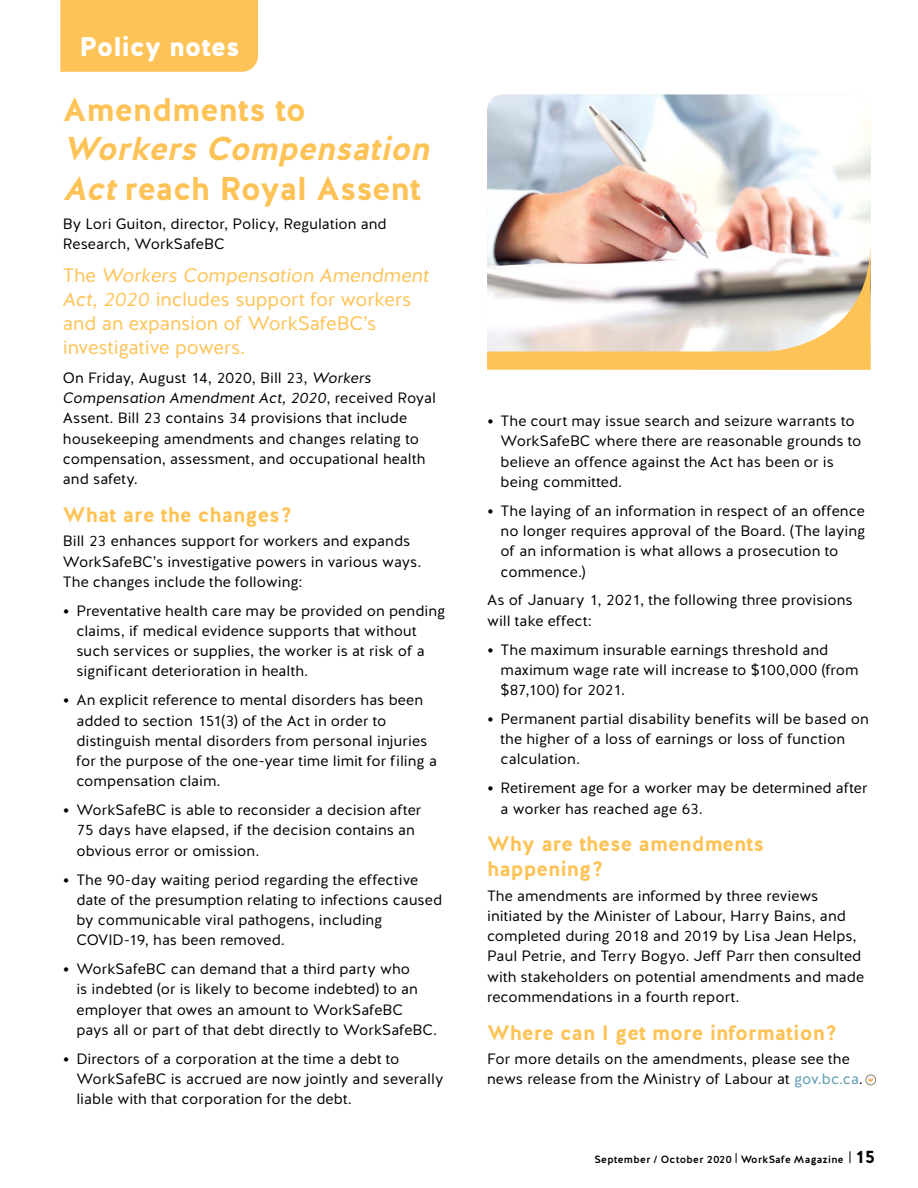
<style>
.page{position:relative;width:918px;height:1188px;background:#fff}
.page>*{position:absolute;margin:0;border:0;box-sizing:border-box;transform-origin:0 0}
.t1{font:italic 33px/39.6px "Work Safe BC Halis R Bold";color:#fec357}
.t2{font:33px "Work Safe BC Halis R Bold";color:#fec357}
.t3{font:27px "Work Safe BC Halis R Black";letter-spacing:-.01em;color:#fff}
.t4{font:21px/24.8px "Work Safe BC Halis R Bold";color:#fec357}
.t5{font:19.5px/24px "Work Safe BC Halis R Book";letter-spacing:-.005em;color:#fec357}
.t6{font:italic 19.5px "Work Safe BC Halis GR Book";color:#fec357}
.t7{font:15px/20.2px "Work Safe BC Halis R Book";letter-spacing:.005em;color:#000}
.t8{font:italic 15px "Work Safe BC Halis GR Book";letter-spacing:.005em;color:#000}
.t9{font:10.5px "Work Safe BC Halis R Medium";letter-spacing:.03em;color:#000}
.t10{font:5.25px "Work Safe BC Halis R Black";color:#f7901e}
.s1{font-style:normal}
.s2{font-family:"Work Safe BC Halis R Book";font-style:normal}
.s3{font-family:"Work Safe BC Halis GR Book";font-style:italic}
.s4{font-family:"Work Safe BC Halis R Black";font-size:15.75px}
.s5{color:#599aae}
.s6{font-family:"Work Safe BC Halis R Bold";font-size:18px}
</style>
<div class="page">
<div style="left:60px;top:0;width:198px;height:72px;background:#fec357"></div>
<img style="left:487px;top:94px;width:384px;height:148px">
<img style="left:487px;top:242px;width:384px;height:128px">
<div style="left:865px;top:1075px;width:11px;height:10px;border:1px solid #887e6e;border-radius:50%"></div>
<svg style="left:849px;top:1151px;width:1px;height:12px"></svg>
<h2 class="t3" style="left:79px;top:29px;width:162px">Policy notes</h2>
<h1 class="t2" style="left:63px;top:88px;width:245px">Amendments to</h1>
<h1 class="t1" style="left:63px;top:130px;width:377px">WorkersCompensation<br>Act<span class="s1">reach Royal Assent</span></h1>
<p class="t7" style="left:63px;top:214px;width:325px">By Lori Guiton, director, Policy, Regulation and<br>Research, WorkSafeBC</p>
<h3 class="t6" style="left:63px;top:263px;width:368px"><span class="s2">The</span> Workers Compensation Amendment</h3>
<h3 class="t5" style="left:63px;top:288px;width:350px"><span class="s3">Act, 2020</span> includes support for workers and an expansion of WorkSafeBC’s investigative powers.</h3>
<p class="t7" style="left:63px;top:368px;width:310px">On Friday, August 14, 2020, Bill 23, <span class="s3">Workers</span></p>
<p class="t8" style="left:63px;top:388px;width:375px">Compensation Amendment Act, 2020<span class="s2">, received Royal</span></p>
<p class="t7" style="left:63px;top:408px;width:364px">Assent. Bill 23 contains 34 provisions that include housekeeping amendments and changes relating to compensation, assessment, and occupational health and safety.</p>
<h3 class="t4" style="left:63px;top:502px;width:231px">What are the changes?</h3>
<p class="t7" style="left:63px;top:531px;width:360px">Bill 23 enhances support for workers and expands<br>WorkSafeBC’s investigative powers in various ways.<br>The changes include the following:</p>
<p class="t7" style="left:76px;top:601px;width:371px;text-indent:-14px"><span class="s4">•</span> Preventative health care may be provided on pending claims, if medical evidence supports that without such services or supplies, the worker is at risk of a significant deterioration in health.</p>
<p class="t7" style="left:76px;top:690px;width:362px;text-indent:-14px"><span class="s4">•</span> An explicit reference to mental disorders has been added to section 151(3) of the Act in order to distinguish mental disorders from personal injuries for the purpose of the one-year time limit for filing a compensation claim.</p>
<p class="t7" style="left:76px;top:800px;width:347px;text-indent:-14px"><span class="s4">•</span> WorkSafeBC is able to reconsider a decision after<br>75 days have elapsed, if the decision contains an obvious error or omission.</p>
<p class="t7" style="left:76px;top:870px;width:367px;text-indent:-14px"><span class="s4">•</span> The 90-day waiting period regarding the effective date of the presumption relating to infections caused by communicable viral pathogens, including COVID-19, has been removed.</p>
<p class="t7" style="left:76px;top:959px;width:362px;text-indent:-14px"><span class="s4">•</span> WorkSafeBC can demand that a third party who<br>is indebted (or is likely to become indebted) to an employer that owes an amount to WorkSafeBC pays all or part of that debt directly to WorkSafeBC.</p>
<p class="t7" style="left:76px;top:1049px;width:369px;text-indent:-14px"><span class="s4">•</span> Directors of a corporation at the time a debt to<br>WorkSafeBC is accrued are now jointly and severally liable with that corporation for the debt.</p>
<p class="t7" style="left:501px;top:411px;width:362px;text-indent:-14px"><span class="s4">•</span> The court may issue search and seizure warrants to WorkSafeBC where there are reasonable grounds to believe an offence against the Act has been or is being committed.</p>
<p class="t7" style="left:501px;top:501px;width:366px;text-indent:-14px"><span class="s4">•</span> The laying of an information in respect of an offence no longer requires approval of the Board. (The laying of an information is what allows a prosecution to commence.)</p>
<p class="t7" style="left:487px;top:590px;width:367px">As of January 1, 2021, the following three provisions will take effect:</p>
<p class="t7" style="left:501px;top:640px;width:359px;text-indent:-14px"><span class="s4">•</span> The maximum insurable earnings threshold and maximum wage rate will increase to $100,000 (from $87,100) for 2021.</p>
<p class="t7" style="left:501px;top:709px;width:370px;text-indent:-14px"><span class="s4">•</span> Permanent partial disability benefits will be based on the higher of a loss of earnings or loss of function calculation.</p>
<p class="t7" style="left:501px;top:778px;width:369px;text-indent:-14px"><span class="s4">•</span> Retirement age for a worker may be determined after a worker has reached age 63.</p>
<h3 class="t4" style="left:487px;top:832px;width:279px">Why are these amendments happening?</h3>
<p class="t7" style="left:487px;top:886px;width:379px">The amendments are informed by three reviews initiated by the Minister of Labour, Harry Bains, and completed during 2018 and 2019 by Lisa Jean Helps, Paul Petrie, and Terry Bogyo. Jeff Parr then consulted with stakeholders on potential amendments and made recommendations in a fourth report.</p>
<h3 class="t4" style="left:487px;top:1020px;width:352px">Where can I get more information?</h3>
<p class="t7" style="left:487px;top:1049px;width:378px">For more details on the amendments, please see the news release from the Ministry of Labour at <span class="s5">gov.bc.ca</span>.</p>
<p class="t10" style="left:868px;top:1077px;width:7px">W</p>
<p class="t9" style="left:594px;top:1153px;width:282px">September / October 2020 | WorkSafe Magazine <span class="s6">15</span></p>
</div>
